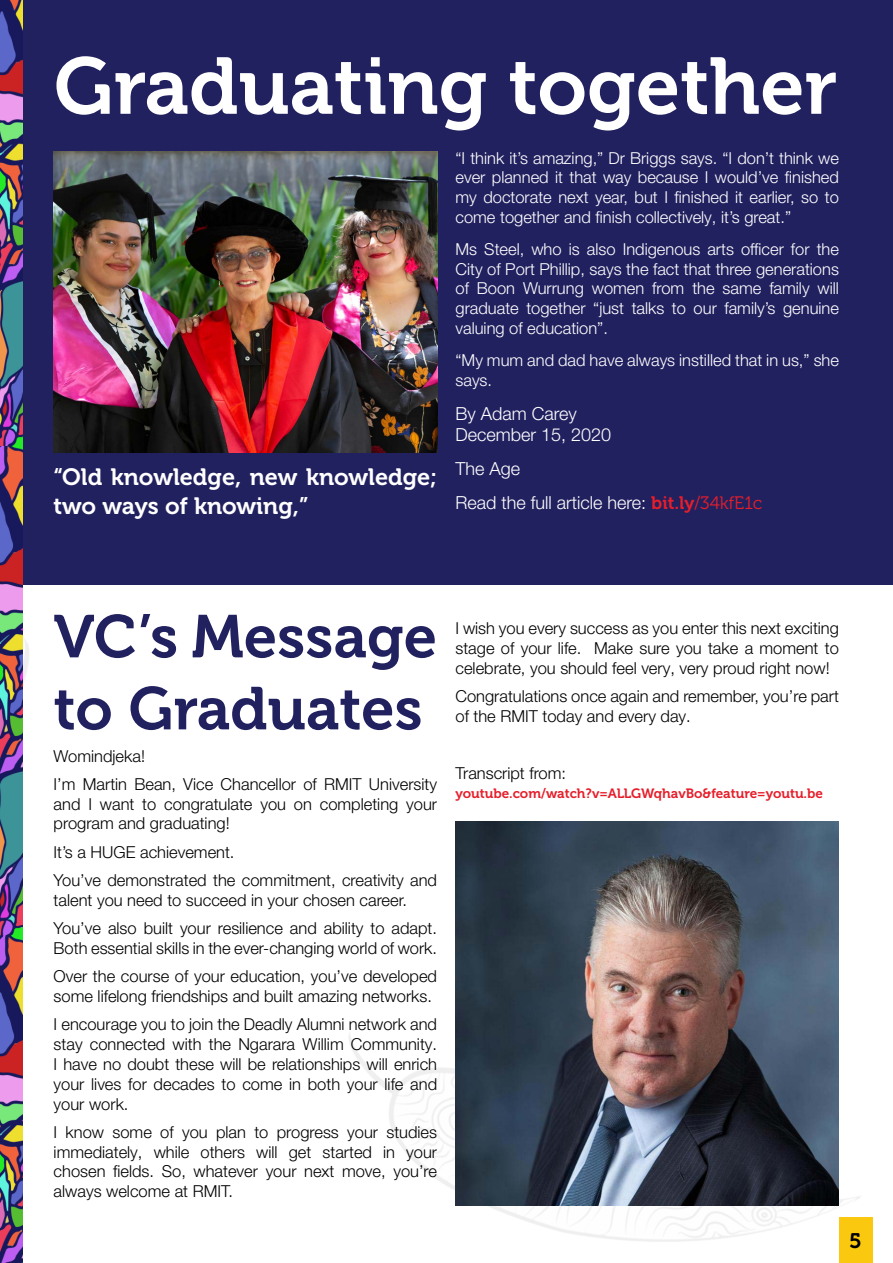
<style>
.page{position:relative;width:893px;height:1263px;background:#fff}
.page>*{position:absolute;margin:0;border:0;box-sizing:border-box;transform-origin:0 0}
.t1{font:79.65px "Museo 700";color:#fff}
.t2{font:60px/72px "Museo 700";color:#222160}
.t3{font:23.55px/28.2px "Museo 700";color:#fff}
.t4{font:21px "Museo 700";color:#000}
.t5{font:300 18px/21.6px "Helvetica Neue LT Pro";color:#fff}
.t6{font:300 16.5px/19.8px "Helvetica Neue LT Pro";color:#000}
.t7{font:300 16.5px/19.8px "Helvetica Neue LT Pro";color:#fff;text-align:justify}
.t8{font:13.5px "Museo 700";color:#e61e2a}
.s1{font-family:"Museo 700";font-weight:400;color:#e61e2a}
.s2{font-family:"Museo 300";font-weight:400;color:#e61e2a}
</style>
<div class="page">
<img style="left:349px;top:1033px;width:513px;height:209px">
<img style="left:455px;top:822px;width:384px;height:383px">
<div style="left:23px;top:0;width:870px;height:585px;background:#222160"></div>
<img style="left:54px;top:152px;width:383px;height:300px">
<img style="left:0;top:446px;width:23px;height:817px">
<img style="left:0;top:0;width:23px;height:446px">
<div style="left:839px;top:1218px;width:33px;height:45px;background:#fac90f"></div>
<h1 class="t1" style="left:54px;top:42px;width:785px">Graduating together</h1>
<h3 class="t3" style="left:54px;top:463px;width:385px">“Old knowledge, new knowledge; two ways of knowing,”</h3>
<p class="t7" style="left:455px;top:147px;width:385px">“I think it’s amazing,” Dr Briggs says. “I don’t think we ever planned it that way because I would’ve finished my doctorate next year, but I finished it earlier, so to come together and finish collectively, it’s great.”</p>
<p class="t7" style="left:455px;top:239px;width:385px">Ms Steel, who is also Indigenous arts officer for the City of Port Phillip, says the fact that three generations of Boon Wurrung women from the same family will graduate together “just talks to our family’s genuine valuing of education”.</p>
<p class="t7" style="left:455px;top:350px;width:385px">“My mum and dad have always instilled that in us,” she says.</p>
<p class="t5" style="left:455px;top:402px;width:157px">By Adam Carey<br>December 15, 2020</p>
<p class="t5" style="left:455px;top:451px;width:308px;line-height:33.8px">The Age<br>Read the full article here: <span class="s1">bit.ly</span><span class="s2">/34kfE1c</span></p>
<h2 class="t2" style="left:54px;top:601px;width:385px">VC’s Message to Graduates</h2>
<p class="t6" style="left:54px;top:741px;width:385px;line-height:28.3px">Womindjeka!<br>I’m Martin Bean, Vice Chancellor of RMIT University</p>
<p class="t6" style="left:54px;top:793px;width:385px">and I want to congratulate you on completing your program and graduating!</p>
<p class="t6" style="left:54px;top:837px;width:385px;line-height:28.3px">It’s a HUGE achievement.<br>You’ve demonstrated the commitment, creativity and</p>
<p class="t6" style="left:54px;top:885px;width:385px;line-height:28.3px">talent you need to succeed in your chosen career.<br>You’ve also built your resilience and ability to adapt.</p>
<p class="t6" style="left:54px;top:933px;width:385px;line-height:28.3px">Both essential skills in the ever-changing world of work.<br>Over the course of your education, you’ve developed</p>
<p class="t6" style="left:54px;top:982px;width:385px;line-height:28.3px">some lifelong friendships and built amazing networks.<br>I encourage you to join the Deadly Alumni network and</p>
<p class="t6" style="left:54px;top:1034px;width:385px;text-align:justify">stay connected with the Ngarara Willim Community.<br>I have no doubt these will be relationships will enrich your lives for decades to come in both your life and your work.</p>
<p class="t6" style="left:54px;top:1122px;width:385px;text-align:justify">I know some of you plan to progress your studies immediately, while others will get started in your chosen fields. So, whatever your next move, you’re always welcome at RMIT.</p>
<p class="t6" style="left:455px;top:618px;width:385px;text-align:justify">I wish you every success as you enter this next exciting stage of your life. Make sure you take a moment to celebrate, you should feel very, very proud right now!</p>
<p class="t6" style="left:455px;top:686px;width:385px">Congratulations once again and remember, you’re part of the RMIT today and every day.</p>
<p class="t6" style="left:455px;top:762px;width:112px">Transcript from:</p>
<p class="t8" style="left:455px;top:786px;width:369px">youtube.com/watch?v=ALLGWqhavBo&amp;feature=youtu.be</p>
<p class="t4" style="left:849px;top:1229px;width:14px">5</p>
</div>
